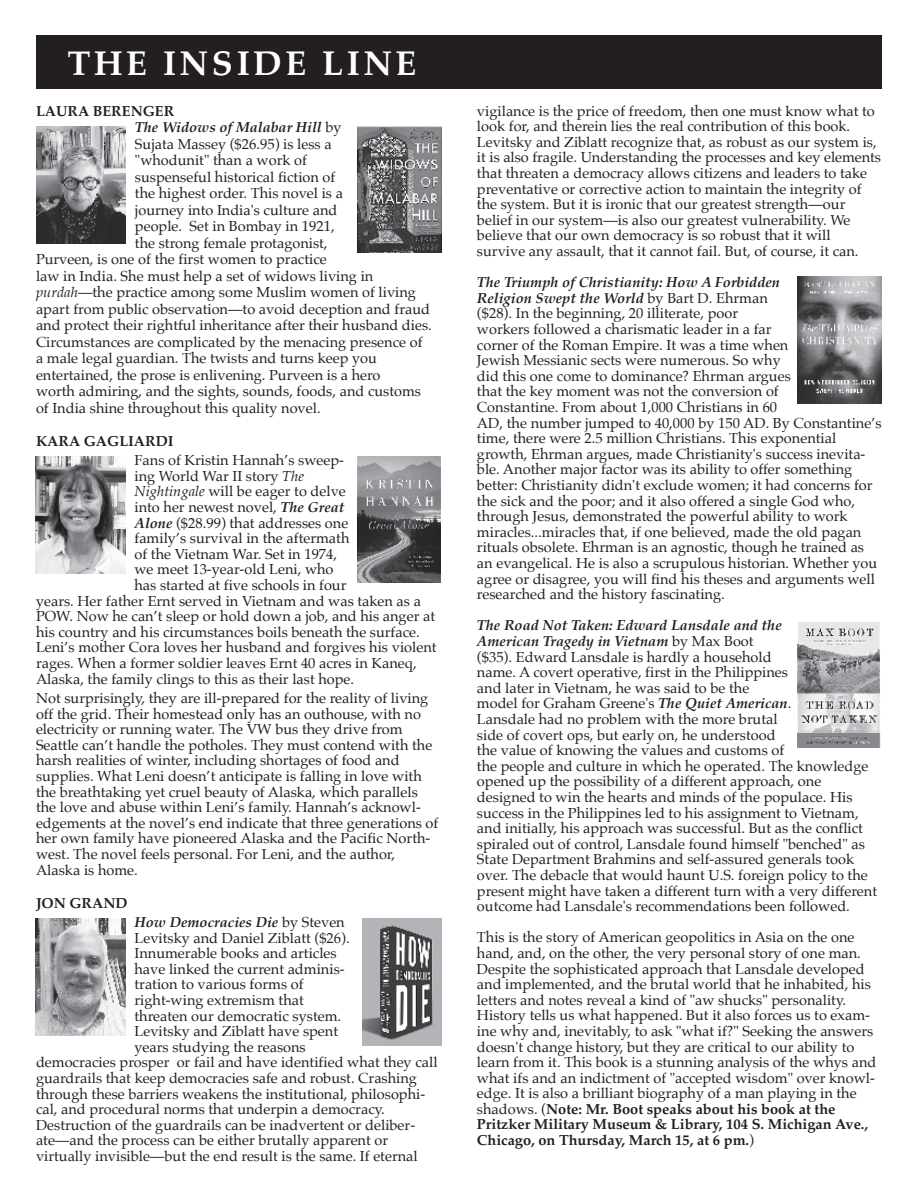
<style>
.page{position:relative;width:918px;height:1188px;background:#fff}
.page>*{position:absolute;margin:0;border:0;box-sizing:border-box;transform-origin:0 0}
.t1{font:700 34.5px "Palatino";letter-spacing:.1em;color:#fff}
.t2{font:14.55px/15.6px "Palatino";color:#231f20}
.t3{font:italic 700 14.55px "Palatino";color:#231f20}
.t4{font:700 14.55px "Palatino";color:#231f20}
.s1{font-weight:400;font-style:normal}
.s2{font-style:italic}
.s3{font-weight:700;font-style:italic}
.s4{font-weight:700}
</style>
<div class="page">
<div style="left:36px;top:36px;width:846px;height:53px;background:#231f20"></div>
<img style="left:36px;top:126px;width:90px;height:117px">
<img style="left:36px;top:456px;width:90px;height:117px">
<img style="left:36px;top:919px;width:90px;height:117px">
<img style="left:357px;top:126px;width:85px;height:126px">
<img style="left:357px;top:456px;width:83px;height:126px">
<img style="left:363px;top:918px;width:78px;height:127px">
<img style="left:797px;top:276px;width:84px;height:127px">
<img style="left:798px;top:623px;width:83px;height:125px">
<h1 class="t1" style="left:68px;top:47px;width:351px">THE INSIDE LINE</h1>
<p class="t4" style="left:36px;top:104px;width:140px">LAURA BERENGER</p>
<p class="t3" style="left:135px;top:120px;width:208px">The Widows of Malabar Hill <span class="s1">by</span></p>
<p class="t2" style="left:135px;top:137px;width:198px">Sujata Massey ($26.95) is less a</p>
<p class="t2" style="left:135px;top:153px;width:173px">"whodunit" than a work of</p>
<p class="t2" style="left:135px;top:170px;width:202px">suspenseful historical fiction of</p>
<p class="t2" style="left:135px;top:186px;width:210px">the highest order. This novel is a</p>
<p class="t2" style="left:135px;top:203px;width:204px">journey into India's culture and</p>
<p class="t2" style="left:135px;top:219px;width:201px">people. Set in Bombay in 1921,</p>
<p class="t2" style="left:135px;top:236px;width:194px">the strong female protagonist,</p>
<p class="t2" style="left:36px;top:252px;width:292px">Purveen, is one of the first women to practice</p>
<p class="t2" style="left:36px;top:269px;width:339px">law in India. She must help a set of widows living in</p>
<p class="t2" style="left:36px;top:285px;width:382px"><span class="s2">purdah</span>—the practice among some Muslim women of living</p>
<p class="t2" style="left:36px;top:302px;width:396px">apart from public observation—to avoid deception and fraud</p>
<p class="t2" style="left:36px;top:318px;width:397px">and protect their rightful inheritance after their husband dies.</p>
<p class="t2" style="left:36px;top:335px;width:388px">Circumstances are complicated by the menacing presence of</p>
<p class="t2" style="left:36px;top:351px;width:342px">a male legal guardian. The twists and turns keep you</p>
<p class="t2" style="left:36px;top:368px;width:346px">entertained, the prose is enlivening. Purveen is a hero</p>
<p class="t2" style="left:36px;top:384px;width:387px">worth admiring, and the sights, sounds, foods, and customs</p>
<p class="t2" style="left:36px;top:401px;width:286px">of India shine throughout this quality novel.</p>
<p class="t4" style="left:36px;top:434px;width:139px">KARA GAGLIARDI</p>
<p class="t2" style="left:135px;top:453px;width:211px">Fans of Kristin Hannah’s sweep-</p>
<p class="t2" style="left:135px;top:469px;width:171px">ing World War II story <span class="s2">The</span></p>
<p class="t2" style="left:135px;top:485px;width:213px"><span class="s2">Nightingale</span> will be eager to delve</p>
<p class="t2" style="left:135px;top:500px;width:212px">into her newest novel, <span class="s3">The Great</span></p>
<p class="t2" style="left:135px;top:516px;width:215px"><span class="s3">Alone</span> ($28.99) that addresses one</p>
<p class="t2" style="left:135px;top:531px;width:216px">family’s survival in the aftermath</p>
<p class="t2" style="left:135px;top:547px;width:204px">of the Vietnam War. Set in 1974,</p>
<p class="t2" style="left:135px;top:563px;width:201px">we meet 13-year-old Leni, who</p>
<p class="t2" style="left:135px;top:578px;width:213px">has started at five schools in four</p>
<p class="t2" style="left:36px;top:594px;width:387px">years. Her father Ernt served in Vietnam and was taken as a</p>
<p class="t2" style="left:36px;top:609px;width:401px">POW. Now he can’t sleep or hold down a job, and his anger at</p>
<p class="t2" style="left:36px;top:625px;width:385px">his country and his circumstances boils beneath the surface.</p>
<p class="t2" style="left:36px;top:641px;width:402px">Leni’s mother Cora loves her husband and forgives his violent</p>
<p class="t2" style="left:36px;top:656px;width:382px">rages. When a former soldier leaves Ernt 40 acres in Kaneq,</p>
<p class="t2" style="left:36px;top:672px;width:320px">Alaska, the family clings to this as their last hope.</p>
<p class="t2" style="left:36px;top:691px;width:404px">Not surprisingly, they are ill-prepared for the reality of living off the grid. Their homestead only has an outhouse, with no electricity or running water. The VW bus they drive from Seattle can’t handle the potholes. They must contend with the harsh realities of winter, including shortages of food and supplies. What Leni doesn’t anticipate is falling in love with the breathtaking yet cruel beauty of Alaska, which parallels the love and abuse within Leni’s family. Hannah’s acknowl&shy;edgements at the novel’s end indicate that three generations of her own family have pioneered Alaska and the Pacific North&shy;west. The novel feels personal. For Leni, and the author, Alaska is home.</p>
<p class="t4" style="left:36px;top:896px;width:93px">JON GRAND</p>
<p class="t3" style="left:135px;top:915px;width:212px">How Democracies Die <span class="s1">by Steven</span></p>
<p class="t2" style="left:135px;top:931px;width:217px">Levitsky and Daniel Ziblatt ($26).</p>
<p class="t2" style="left:135px;top:947px;width:204px">Innumerable books and articles</p>
<p class="t2" style="left:135px;top:962px;width:212px">have linked the current adminis-</p>
<p class="t2" style="left:135px;top:978px;width:171px">tration to various forms of</p>
<p class="t2" style="left:135px;top:993px;width:171px">right-wing extremism that</p>
<p class="t2" style="left:135px;top:1009px;width:208px">threaten our democratic system.</p>
<p class="t2" style="left:135px;top:1025px;width:205px">Levitsky and Ziblatt have spent</p>
<p class="t2" style="left:135px;top:1040px;width:173px">years studying the reasons</p>
<p class="t2" style="left:36px;top:1056px;width:403px">democracies prosper or fail and have identified what they call</p>
<p class="t2" style="left:36px;top:1071px;width:383px">guardrails that keep democracies safe and robust. Crashing</p>
<p class="t2" style="left:36px;top:1087px;width:391px">through these barriers weakens the institutional, philosophi-</p>
<p class="t2" style="left:36px;top:1103px;width:350px">cal, and procedural norms that underpin a democracy.</p>
<p class="t2" style="left:36px;top:1118px;width:381px">Destruction of the guardrails can be inadvertent or deliber-</p>
<p class="t2" style="left:36px;top:1134px;width:354px">ate—and the process can be either brutally apparent or</p>
<p class="t2" style="left:36px;top:1149px;width:383px">virtually invisible—but the end result is the same. If eternal</p>
<p class="t2" style="left:477px;top:104px;width:406px">vigilance is the price of freedom, then one must know what to look for, and therein lies the real contribution of this book.<br>Levitsky and Ziblatt recognize that, as robust as our system is, it is also fragile. Understanding the processes and key elements that threaten a democracy allows citizens and leaders to take preventative or corrective action to maintain the integrity of the system. But it is ironic that our greatest strength—our belief in our system—is also our greatest vulnerability. We believe that our own democracy is so robust that it will survive any assault, that it cannot fail. But, of course, it can.</p>
<p class="t2" style="left:477px;top:275px;width:406px"><span class="s3">The Triumph of Christianity: How A Forbidden<br>Religion Swept the World</span> by Bart D. Ehrman<br>($28). In the beginning, 20 illiterate, poor<br>workers followed a charismatic leader in a far<br>corner of the Roman Empire. It was a time when<br>Jewish Messianic sects were numerous. So why<br>did this one come to dominance? Ehrman argues<br>that the key moment was not the conversion of<br>Constantine. From about 1,000 Christians in 60<br>AD, the number jumped to 40,000 by 150 AD. By Constantine’s time, there were 2.5 million Christians. This exponential growth, Ehrman argues, made Christianity's success inevita&shy;ble. Another major factor was its ability to offer something better: Christianity didn't exclude women; it had concerns for the sick and the poor; and it also offered a single God who, through Jesus, demonstrated the powerful ability to work miracles...miracles that, if one believed, made the old pagan rituals obsolete. Ehrman is an agnostic, though he trained as an evangelical. He is also a scrupulous historian. Whether you agree or disagree, you will find his theses and arguments well researched and the history fascinating.</p>
<p class="t2" style="left:477px;top:619px;width:402px"><span class="s3">The Road Not Taken: Edward Lansdale and the<br>American Tragedy in Vietnam</span> by Max Boot<br>($35). Edward Lansdale is hardly a household<br>name. A covert operative, first in the Philippines<br>and later in Vietnam, he was said to be the<br>model for Graham Greene's <span class="s3">The Quiet American</span>.<br>Lansdale had no problem with the more brutal<br>side of covert ops, but early on, he understood<br>the value of knowing the values and customs of<br>the people and culture in which he operated. The knowledge opened up the possibility of a different approach, one designed to win the hearts and minds of the populace. His success in the Philippines led to his assignment to Vietnam, and initially, his approach was successful. But as the conflict spiraled out of control, Lansdale found himself "benched" as State Department Brahmins and self-assured generals took over. The debacle that would haunt U.S. foreign policy to the present might have taken a different turn with a very different outcome had Lansdale's recommendations been followed.</p>
<p class="t2" style="left:477px;top:931px;width:401px">This is the story of American geopolitics in Asia on the one hand, and, on the other, the very personal story of one man.<br>Despite the sophisticated approach that Lansdale developed and implemented, and the brutal world that he inhabited, his letters and notes reveal a kind of "aw shucks" personality.<br>History tells us what happened. But it also forces us to exam&shy;ine why and, inevitably, to ask "what if?" Seeking the answers doesn't change history, but they are critical to our ability to learn from it. This book is a stunning analysis of the whys and what ifs and an indictment of "accepted wisdom" over knowl&shy;edge. It is also a brilliant biography of a man playing in the shadows. (<span class="s4">Note: Mr. Boot speaks about his book at the Pritzker Military Museum &amp; Library, 104 S. Michigan Ave., Chicago, on Thursday, March 15, at 6 pm.</span>)</p>
</div>
